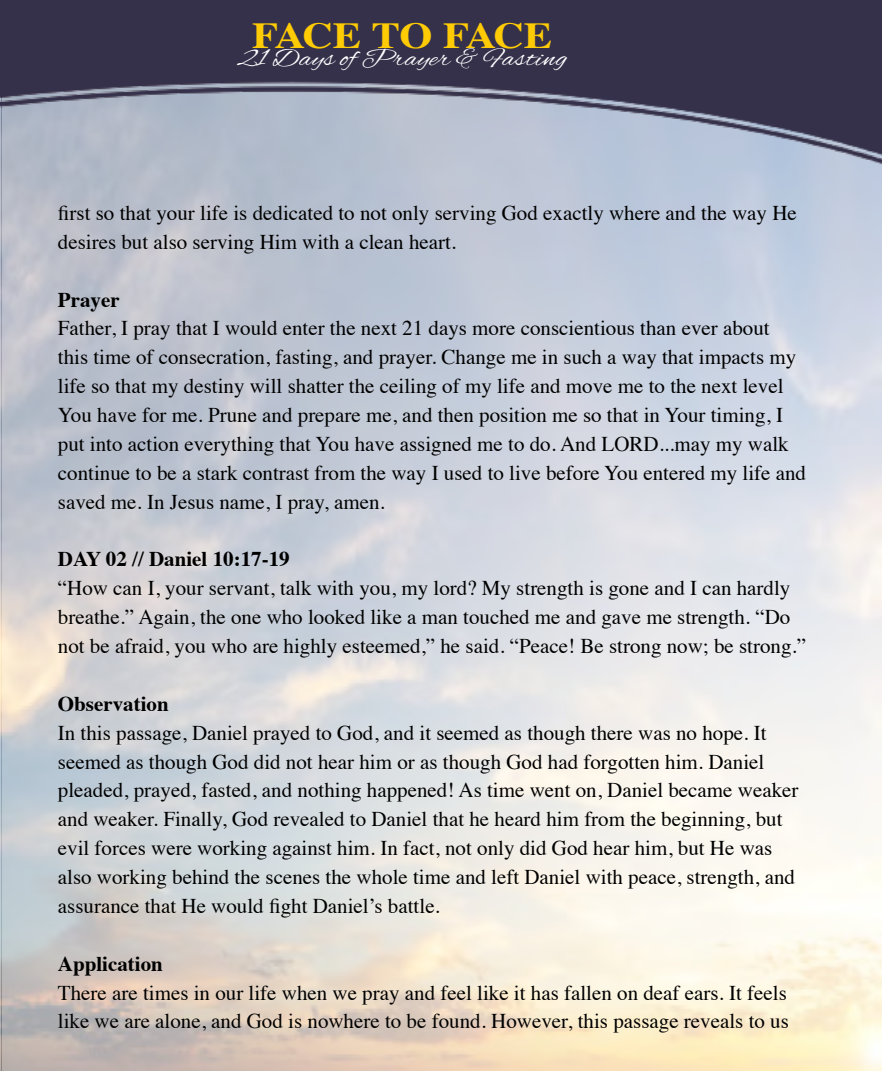
<style>
.page{position:relative;width:882px;height:1071px;background:#fff}
.page>*{position:absolute;margin:0;border:0;box-sizing:border-box;transform-origin:0 0}
.t1{font:700 36.57px "Times";letter-spacing:-.065em;color:#ffcb05;scale:1.16 1}
.t2{font:25.38px "Alex Brush";letter-spacing:.025em;color:#fff;scale:1.16 1}
.Bio_Text{font:21px/28.9px "Times";color:#000}
.Bio_Text-2{font:700 21px "Times";color:#000}
</style>
<div class="page">
<img style="left:0;top:0;width:882px;height:170px">
<h1 class="t1" style="left:252px;top:1px;width:260px">FACE TO FACE</h1>
<p class="t2" style="left:237px;top:44px;width:286px">21 Days of Prayer &amp; Fasting</p>
<p class="Bio_Text" style="left:58px;top:197px;width:740px">first so that your life is dedicated to not only serving God exactly where and the way He desires but also serving Him with a clean heart.</p>
<p class="Bio_Text-2" style="left:58px;top:279px;width:63px">Prayer</p>
<p class="Bio_Text" style="left:58px;top:312px;width:750px">Father, I pray that I would enter the next 21 days more conscientious than ever about<br>this time of consecration, fasting, and prayer. Change me in such a way that impacts my life so that my destiny will shatter the ceiling of my life and move me to the next level You have for me. Prune and prepare me, and then position me so that in Your timing, I put into action everything that You have assigned me to do. And LORD...may my walk continue to be a stark contrast from the way I used to live before You entered my life and saved me. In Jesus name, I pray, amen.</p>
<p class="Bio_Text-2" style="left:58px;top:539px;width:233px">DAY 02 // Daniel 10:17-19</p>
<p class="Bio_Text" style="left:58px;top:572px;width:750px">“How can I, your servant, talk with you, my lord? My strength is gone and I can hardly breathe.” Again, the one who looked like a man touched me and gave me strength. “Do not be afraid, you who are highly esteemed,” he said. “Peace! Be strong now; be strong.”</p>
<p class="Bio_Text-2" style="left:58px;top:684px;width:112px">Observation</p>
<p class="Bio_Text" style="left:58px;top:716px;width:742px">In this passage, Daniel prayed to God, and it seemed as though there was no hope. It seemed as though God did not hear him or as though God had forgotten him. Daniel pleaded, prayed, fasted, and nothing happened! As time went on, Daniel became weaker and weaker. Finally, God revealed to Daniel that he heard him from the beginning, but evil forces were working against him. In fact, not only did God hear him, but He was also working behind the scenes the whole time and left Daniel with peace, strength, and assurance that He would fight Daniel’s battle.</p>
<p class="Bio_Text-2" style="left:58px;top:943px;width:107px">Application</p>
<p class="Bio_Text" style="left:58px;top:976px;width:733px">There are times in our life when we pray and feel like it has fallen on deaf ears. It feels like we are alone, and God is nowhere to be found. However, this passage reveals to us</p>
</div>
